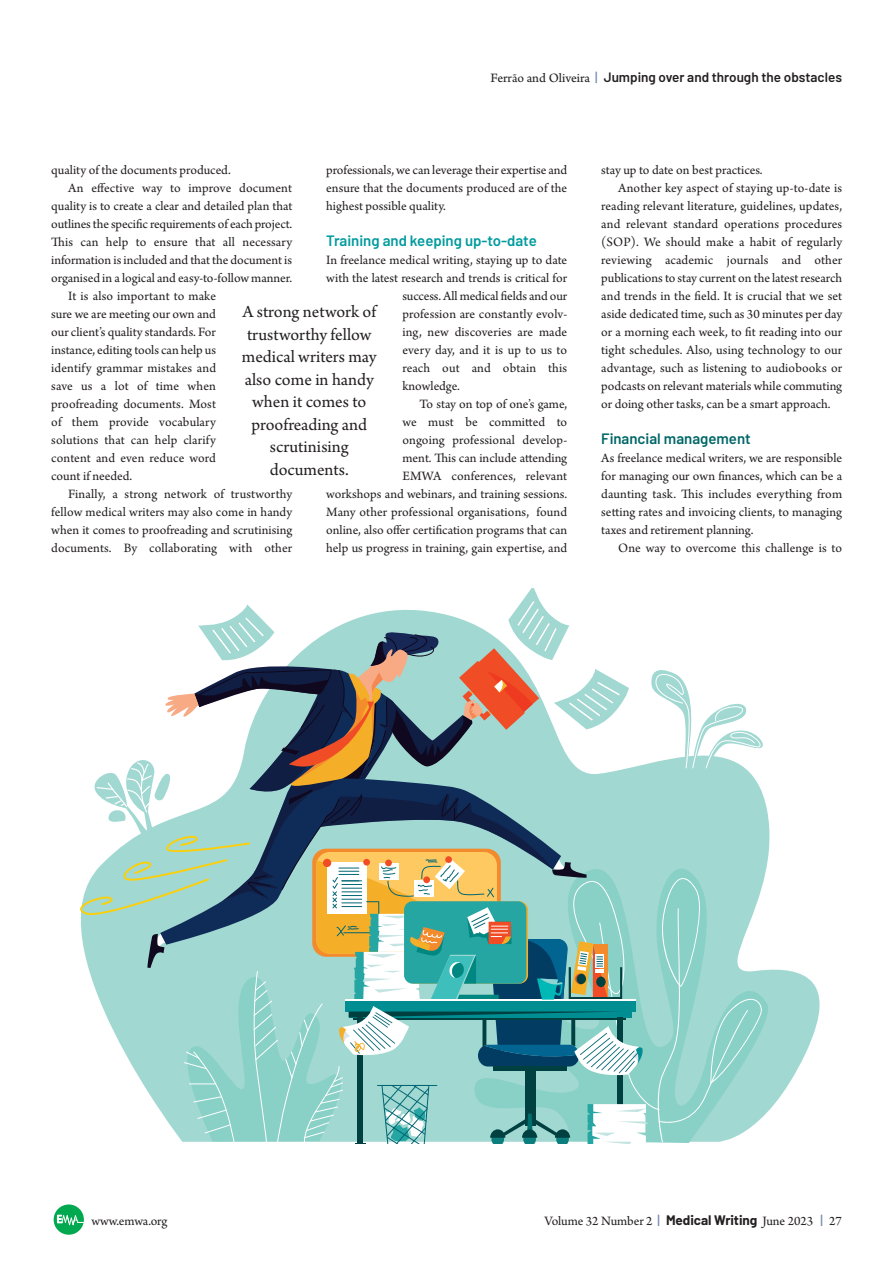
<style>
.page{position:relative;width:893px;height:1263px;background:#fff}
.page>*{position:absolute;margin:0;border:0;box-sizing:border-box;transform-origin:0 0}
.t1{font:18px/22.5px "Arno Pro";color:#231f20;text-align:center}
.t2{font:600 15px "Barlow";color:#009b9e}
.t3{font:600 15px "Barlow";color:#006667}
.t4{font:13.5px/18px "Arno Pro";color:#231f20;text-align:justify}
.t5{font:600 13.5px "Barlow";color:#231f20}
.s1{font-family:"Arno Pro Sm Text";font-weight:400}
.s2{font-family:"Arno Pro";font-weight:400}
.s3{font-weight:500;color:#7589b1}
.s4{font-family:"Barlow";font-weight:500;color:#7589b1}
.s5{font-family:"Barlow";font-weight:700}
</style>
<div class="page">
<svg style="left:765px;top:802px;width:55px;height:298px"></svg>
<svg style="left:765px;top:840px;width:13px;height:275px;fill:#a1d8d2"></svg>
<svg style="left:80px;top:589px;width:685px;height:555px"></svg>
<svg style="left:54px;top:1204px;width:30px;height:31px"></svg>
<p class="t5" style="left:490px;top:69px;width:353px"><span class="s1">Fer</span><span class="s2">rão</span> <span class="s1">and Oliveira</span> <span class="s3">|</span> Jumping over and through the obstacles</p>
<p class="t4" style="left:51px;top:162px;width:181px">quality of the documents produced.</p>
<p class="t4" style="left:51px;top:180px;width:243px;text-indent:17px">An effective way to improve document quality is to create a clear and detailed plan that outlines the specific requirements of each project.<br>This can help to ensure that all necessary information is included and that the document is organised in a logical and easy-to-follow manner.</p>
<p class="t4" style="left:51px;top:288px;width:166px;text-indent:17px">It is also important to make sure we are meeting our own and our client’s quality standards. For instance, editing tools can help us identify grammar mistakes and save us a lot of time when proofreading documents. Most of them pro vide vocabulary solutions that can help clarify content and even reduce word count if needed.</p>
<p class="t4" style="left:51px;top:486px;width:242px;text-indent:17px">Finally, a strong network of trustworthy fellow medical writers may also come in handy when it comes to proofreading and scrutinising documents. By collaborating with other</p>
<p class="t4" style="left:326px;top:162px;width:243px">professionals, we can leverage their expertise and ensure that the documents produced are of the highest possible quality.</p>
<p class="t2" style="left:326px;top:231px;width:212px">Training and keeping up-to-date</p>
<p class="t4" style="left:326px;top:252px;width:242px">In freelance medical writing, staying up to date</p>
<p class="t4" style="left:326px;top:270px;width:242px">with the latest research and trends is critical for</p>
<p class="t4" style="left:402px;top:288px;width:166px">success. All medical fields and our</p>
<p class="t4" style="left:402px;top:306px;width:166px">profession are constantly evolv -</p>
<p class="t4" style="left:402px;top:324px;width:166px">ing, new discoveries are made</p>
<p class="t4" style="left:402px;top:342px;width:166px">every day, and it is up to us to</p>
<p class="t4" style="left:402px;top:360px;width:166px">reach out and obtain this</p>
<p class="t4" style="left:402px;top:378px;width:59px">knowledge.</p>
<p class="t4" style="left:326px;top:396px;width:243px;text-align:right">To stay on top of one’s game,<br>we must be committed to<br>ongoing professional develop -<br>ment. This can include attending<br>EMWA conferences, relevant<br>workshops and webinars, and training sessions.<br>Many other professional organisations, found online, also offer certification programs that can help us progress in training, gain expertise, and</p>
<p class="t1" style="left:242px;top:302px;width:136px">A strong network of trustworthy fellow medical writers may also come in handy when it comes to proofreading and scrutinising documents.</p>
<p class="t4" style="left:601px;top:162px;width:163px">stay up to date on best practices.</p>
<p class="t4" style="left:601px;top:180px;width:243px;text-indent:17px">Another key aspect of staying up-to-date is reading relevant literature, guidelines, updates, and relevant standard operations procedures (SOP). We should make a habit of regularly reviewing academic journals and other publications to stay current on the latest research and trends in the field. It is crucial that we set aside dedicated time, such as 30 minutes per day or a morning each week, to fit reading into our tight schedules. Also, using technology to our advantage, such as listening to audiobooks or podcasts on relevant materials while commuting or doing other tasks, can be a smart approach.</p>
<p class="t3" style="left:601px;top:429px;width:151px">Financial management</p>
<p class="t4" style="left:601px;top:450px;width:243px">As freelance medical writers, we are responsible for managing our own finances, which can be a daunting task. This includes everything from setting rates and invoicing clients, to managing taxes and retirement planning.</p>
<p class="t4" style="left:618px;top:540px;width:225px">One way to overcome this challenge is to</p>
<p class="t4" style="left:91px;top:1213px;width:78px">www.emwa.org</p>
<p class="t4" style="left:544px;top:1213px;width:299px">Volume 32 Number 2 <span class="s4">|</span> <span class="s5">Medical Writing</span> June 2023 <span class="s4">|</span> 27</p>
</div>
